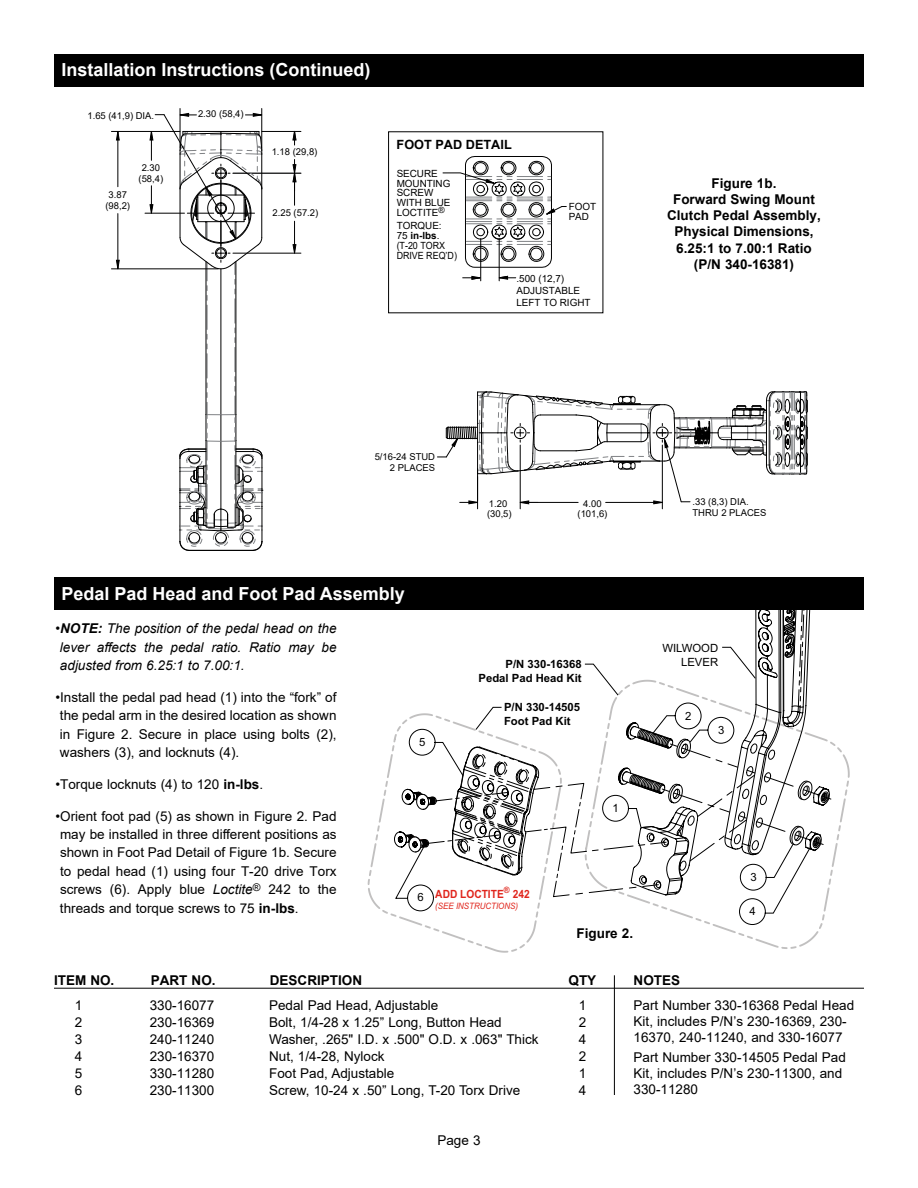
<style>
.page{position:relative;width:918px;height:1188px;background:#fff}
.page>*{position:absolute;margin:0;border:0;box-sizing:border-box;transform-origin:0 0}
.t1{font:700 18px "Arial";color:#fff}
.t2{font:13.5px/17.1px "Arial";color:#000;text-align:justify}
.t3{font:700 13.5px/16.2px "Arial";color:#000;text-align:center}
.t4{font:italic 13.5px/18.3px "Arial";color:#000;text-align:justify}
.t5{font:700 12.75px "Arial";color:#000}
.t6{font:700 11.4px/13.6px "Arial";color:#000}
.t7{font:11.4px/13.6px "Arial";color:#000;text-align:right}
.t8{font:700 11.4px "Arial";color:#e0251c;scale:.9 1}
.t9{font:9.9px/9.9px "Arial";color:#000}
.t10{font:9.45px/10.8px "Arial";color:#000;text-align:center}
.t11{font:italic 8.85px "Arial";color:#e0251c;scale:.9 1}
.s1{font-weight:700}
.s2{font-style:normal}
.s3{font-style:italic}
.s4{font-weight:400;color:#000}
</style>
<div class="page">
<svg style="left:368px;top:739px;width:168px;height:214px"></svg>
<svg style="left:394px;top:610px;width:417px;height:315px"></svg>
<svg style="left:725px;top:621px;width:125px;height:328px"></svg>
<hr style="left:54px;top:988px;width:810px;height:1px;background:#000">
<hr style="left:614px;top:975px;width:1px;height:120px;background:#000">
<div style="left:54px;top:578px;width:810px;height:32px;background:#000"></div>
<div style="left:54px;top:54px;width:810px;height:32px;background:#000"></div>
<svg style="left:463px;top:276px;width:17px;height:4px"></svg>
<svg style="left:498px;top:276px;width:18px;height:4px"></svg>
<hr style="left:480px;top:239px;width:1px;height:42px;background:#000">
<hr style="left:499px;top:239px;width:1px;height:42px;background:#000">
<svg style="left:442px;top:156px;width:124px;height:112px"></svg>
<svg style="left:116px;top:260px;width:4px;height:9px"></svg>
<svg style="left:116px;top:132px;width:4px;height:9px"></svg>
<svg style="left:292px;top:244px;width:5px;height:9px"></svg>
<hr style="left:118px;top:214px;width:1px;height:55px;background:#000">
<hr style="left:118px;top:131px;width:1px;height:56px;background:#000">
<hr style="left:111px;top:269px;width:107px;height:1px;background:#000">
<hr style="left:111px;top:131px;width:69px;height:1px;background:#000">
<hr style="left:261px;top:109px;width:1px;height:39px;background:#000">
<hr style="left:180px;top:109px;width:1px;height:39px;background:#000">
<hr style="left:145px;top:213px;width:39px;height:1px;background:#000">
<hr style="left:294px;top:173px;width:1px;height:32px;background:#000">
<hr style="left:294px;top:221px;width:1px;height:32px;background:#000">
<hr style="left:233px;top:253px;width:68px;height:1px;background:#000">
<hr style="left:233px;top:173px;width:68px;height:1px;background:#000">
<hr style="left:262px;top:131px;width:39px;height:1px;background:#000">
<svg style="left:292px;top:159px;width:5px;height:32px"></svg>
<svg style="left:292px;top:131px;width:5px;height:14px"></svg>
<svg style="left:149px;top:113px;width:114px;height:438px"></svg>
<hr style="left:477px;top:477px;width:1px;height:32px;background:#000">
<hr style="left:520px;top:445px;width:1px;height:64px;background:#000">
<hr style="left:662px;top:445px;width:1px;height:64px;background:#000">
<svg style="left:437px;top:391px;width:371px;height:114px"></svg>
<h1 class="t1" style="left:62px;top:57px;width:311px">Installation Instructions (Continued)</h1>
<p class="t10" style="left:87px;top:110px;width:68px">1.65 (41,9) DIA.</p>
<p class="t10" style="left:105px;top:189px;width:26px">3.87 (98,2)</p>
<p class="t10" style="left:139px;top:163px;width:26px">2.30 (58,4)</p>
<p class="t10" style="left:198px;top:109px;width:47px">2.30 (58,4)</p>
<p class="t10" style="left:272px;top:146px;width:47px">1.18 (29,8)</p>
<p class="t10" style="left:273px;top:207px;width:47px">2.25 (57.2)</p>
<p class="t5" style="left:397px;top:136px;width:117px">FOOT PAD DETAIL</p>
<p class="t9" style="left:397px;top:168px;width:55px">SECURE<br>MOUNTING<br>SCREW<br>WITH BLUE<br>LOCTITE<sup>®</sup></p>
<p class="t9" style="left:397px;top:220px;width:62px">TORQUE:<br>75 <span class="s1">in-lbs</span>. (T-20 TORX<br>DRIVE REQ’D)</p>
<p class="t9" style="left:569px;top:202px;width:29px">FOOT<br>PAD</p>
<p class="t9" style="left:516px;top:273px;width:76px;line-height:11.9px">.500 (12,7)<br>ADJUSTABLE<br>LEFT TO RIGHT</p>
<p class="t3" style="left:667px;top:175px;width:155px">Figure 1b.<br>Forward Swing Mount<br>Clutch Pedal Assembly,<br>Physical Dimensions,<br>6.25:1 to 7.00:1 Ratio (P/N 340-16381)</p>
<p class="t10" style="left:375px;top:451px;width:62px;text-align:right">5/16-24 STUD<br>2 PLACES</p>
<h1 class="t1" style="left:62px;top:581px;width:345px">Pedal Pad Head and Foot Pad Assembly</h1>
<p class="t10" style="left:487px;top:498px;width:26px;text-align:left">1.20 (30,5)</p>
<p class="t10" style="left:578px;top:498px;width:31px">4.00 (101,6)</p>
<p class="t4" style="left:60px;top:620px;width:278px;text-indent:-4px"><span class="s2">•</span><span class="s1">NOTE:</span> The position of the pedal head on the lever affects the pedal ratio. Ratio may be adjusted from 6.25:1 to 7.00:1.</p>
<p class="t2" style="left:60px;top:688px;width:278px;line-height:18.3px;text-indent:-4px">•Install the pedal pad head (1) into the “fork” of the pedal arm in the desired location as shown in Figure 2. Secure in place using bolts (2), washers (3), and locknuts (4).</p>
<p class="t2" style="left:55px;top:775px;width:209px">•Torque locknuts (4) to 120 <span class="s1">in-lbs</span>.</p>
<p class="t2" style="left:60px;top:807px;width:278px;line-height:18.5px;text-indent:-4px">•Orient foot pad (5) as shown in Figure 2. Pad may be installed in three different positions as shown in Foot Pad Detail of Figure 1b. Secure to pedal head (1) using four T-20 drive Torx screws (6). Apply blue <span class="s3">Loctite</span><sup>®</sup> 242 to the threads and torque screws to 75 <span class="s1">in-lbs</span>.</p>
<p class="t10" style="left:177px;top:656px;width:26px">2.30 (58,4)</p>
<p class="t10" style="left:144px;top:693px;width:26px">(98,2)</p>
<p class="t6" style="left:478px;top:658px;width:105px;text-align:right">P/N 330-16368<br>Pedal Pad Head Kit</p>
<p class="t7" style="left:419px;top:735px;width:8px">5</p>
<p class="t6" style="left:504px;top:700px;width:78px">P/N 330-14505<br>Foot Pad Kit</p>
<p class="t8" style="left:418px;top:886px;width:126px"><span class="s4">6</span> ADD LOCTITE<sup>®</sup> 242</p>
<p class="t11" style="left:435px;top:900px;width:94px">(SEE INSTRUCTIONS)</p>
<p class="t7" style="left:613px;top:801px;width:8px">1</p>
<p class="t3" style="left:577px;top:925px;width:58px">Figure 2.</p>
<p class="t10" style="left:692px;top:497px;width:76px;text-align:left">.33 (8,3) DIA.<br>THRU 2 PLACES</p>
<p class="t7" style="left:662px;top:641px;width:57px">WILWOOD<br>LEVER</p>
<p class="t7" style="left:685px;top:709px;width:8px">2</p>
<p class="t7" style="left:718px;top:723px;width:8px">3</p>
<p class="t7" style="left:750px;top:870px;width:8px">3</p>
<p class="t7" style="left:750px;top:904px;width:8px">4</p>
<p class="t10" style="left:650px;top:973px;width:28px">6.62:1</p>
<p class="t3" style="left:54px;top:972px;width:62px">ITEM NO.</p>
<p class="t3" style="left:151px;top:972px;width:66px">PART NO.</p>
<p class="t3" style="left:270px;top:972px;width:94px">DESCRIPTION</p>
<p class="t3" style="left:569px;top:972px;width:29px">QTY</p>
<p class="t3" style="left:634px;top:972px;width:48px">NOTES</p>
<p class="t2" style="left:634px;top:997px;width:222px;line-height:16.2px;text-align:left">Part Number 330-16368 Pedal Head<br>Kit, includes P/N’s 230-16369, 230-<br>16370, 240-11240, and 330-16077</p>
<p class="t2" style="left:634px;top:1049px;width:214px;line-height:16.2px;text-align:left">Part Number 330-14505 Pedal Pad<br>Kit, includes P/N’s 230-11300, and<br>330-11280</p>
<p class="t2" style="left:150px;top:996px;width:66px">330-16077<br>230-16369<br>240-11240<br>230-16370<br>330-11280<br>230-11300</p>
<p class="t2" style="left:269px;top:996px;width:271px;text-align:left">Pedal Pad Head, Adjustable<br>Bolt, 1/4-28 x 1.25” Long, Button Head<br>Washer, .265" I.D. x .500" O.D. x .063" Thick<br>Nut, 1/4-28, Nylock<br>Foot Pad, Adjustable<br>Screw, 10-24 x .50” Long, T-20 Torx Drive</p>
<p class="t2" style="left:75px;top:996px;width:9px">1<br>2<br>3<br>4<br>5<br>6</p>
<p class="t2" style="left:579px;top:996px;width:9px">1<br>2<br>4<br>2<br>1<br>4</p>
<p class="t2" style="left:437px;top:1132px;width:45px">Page 3</p>
</div>
